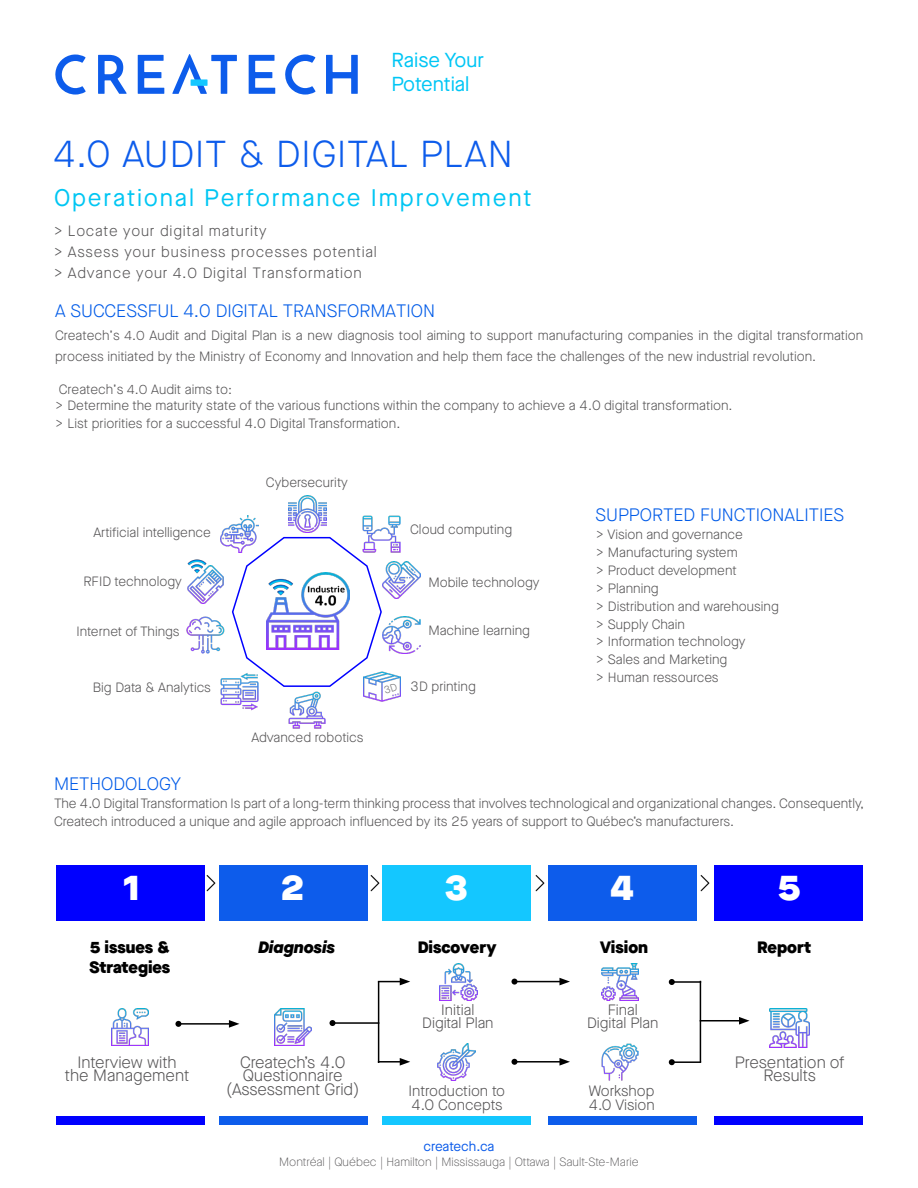
<style>
.page{position:relative;width:918px;height:1188px;background:#fff}
.page>*{position:absolute;margin:0;border:0;box-sizing:border-box;transform-origin:0 0}
.t1{font:300 37.5px "Maison Neue";letter-spacing:.025em;color:#0d5ceb}
.t2{font:900 36px "Maison Neue";color:#fff}
.t3{font:24px "Maison Neue";letter-spacing:.075em;color:#00c6f3}
.t4{font:20.25px "Maison Neue";color:#00c6f5}
.t5{font:20.1px/24px "Maison Neue";color:#14c7ff}
.t6{font:300 18px "Maison Neue";color:#005be8}
.t7{font:300 16.5px/13.5px "Maison Neue";color:#555455}
.t8{font:900 16.5px "Maison Neue";color:#000}
.t9{font:italic 900 16.5px "Maison Neue";color:#000}
.t10{font:300 15px "Maison Neue";letter-spacing:.05em;color:#555455}
.t11{font:300 15px "Maison Neue";color:#555455}
.t12{font:300 13.5px/18px "Maison Neue";color:#555455}
.t13{font:13.5px "Maison Neue";letter-spacing:-.01em;color:#0c5cea}
.t14{font:100 12px "Maison Neue";color:#555455}
</style>
<div class="page">
<svg style="left:285px;top:55px;width:31px;height:40px"></svg>
<svg style="left:55px;top:55px;width:31px;height:40px"></svg>
<svg style="left:98px;top:55px;width:29px;height:39px"></svg>
<svg style="left:249px;top:55px;width:26px;height:39px"></svg>
<svg style="left:326px;top:55px;width:32px;height:39px"></svg>
<svg style="left:138px;top:55px;width:26px;height:39px"></svg>
<svg style="left:172px;top:54px;width:65px;height:40px"></svg>
<div style="left:191px;top:79px;width:17px;height:7px;background:#14c7ff"></div>
<img style="left:363px;top:515px;width:37px;height:38px">
<img style="left:398px;top:561px;width:22px;height:38px">
<img style="left:288px;top:694px;width:38px;height:35px">
<img style="left:187px;top:616px;width:37px;height:37px">
<img style="left:398px;top:616px;width:22px;height:37px">
<img style="left:221px;top:678px;width:37px;height:32px">
<img style="left:289px;top:495px;width:37px;height:38px">
<img style="left:221px;top:515px;width:37px;height:32px">
<img style="left:187px;top:566px;width:37px;height:37px">
<img style="left:187px;top:559px;width:20px;height:15px">
<img style="left:363px;top:676px;width:38px;height:26px">
<div style="left:56px;top:865px;width:148px;height:260px;background:#00f"></div>
<div style="left:382px;top:865px;width:149px;height:260px;background:#14c7ff"></div>
<div style="left:714px;top:865px;width:149px;height:260px;background:#00f"></div>
<div style="left:219px;top:865px;width:148px;height:260px;background:#0d5ceb"></div>
<div style="left:548px;top:865px;width:149px;height:260px;background:#0d5ceb"></div>
<div style="left:55px;top:921px;width:150px;height:195px;background:#fff"></div>
<div style="left:218px;top:921px;width:157px;height:195px;background:#fff"></div>
<div style="left:382px;top:921px;width:150px;height:195px;background:#fff"></div>
<div style="left:547px;top:921px;width:154px;height:195px;background:#fff"></div>
<div style="left:705px;top:921px;width:158px;height:195px;background:#fff"></div>
<img style="left:204px;top:874px;width:12px;height:17px">
<img style="left:367px;top:874px;width:13px;height:17px">
<img style="left:535px;top:875px;width:10px;height:16px">
<img style="left:700px;top:875px;width:10px;height:16px">
<img style="left:111px;top:1008px;width:38px;height:38px">
<img style="left:274px;top:1008px;width:38px;height:38px">
<img style="left:440px;top:964px;width:37px;height:37px">
<img style="left:438px;top:1043px;width:37px;height:37px">
<img style="left:601px;top:964px;width:38px;height:37px">
<img style="left:770px;top:1008px;width:39px;height:40px">
<img style="left:601px;top:1043px;width:38px;height:37px">
<hr style="left:178px;top:1023px;width:53px;height:2px;background:#000">
<svg style="left:175px;top:1021px;width:6px;height:6px"></svg>
<svg style="left:229px;top:1020px;width:10px;height:8px"></svg>
<hr style="left:333px;top:1022px;width:46px;height:2px;background:#000">
<svg style="left:330px;top:1020px;width:6px;height:6px"></svg>
<hr style="left:378px;top:982px;width:1px;height:81px;background:#000">
<svg style="left:378px;top:978px;width:32px;height:7px"></svg>
<hr style="left:378px;top:1061px;width:24px;height:2px;background:#000">
<svg style="left:400px;top:1058px;width:10px;height:8px"></svg>
<hr style="left:514px;top:981px;width:48px;height:1px;background:#000">
<svg style="left:512px;top:979px;width:6px;height:6px"></svg>
<svg style="left:559px;top:978px;width:11px;height:7px"></svg>
<hr style="left:514px;top:1061px;width:48px;height:2px;background:#000">
<svg style="left:512px;top:1059px;width:6px;height:6px"></svg>
<svg style="left:559px;top:1058px;width:11px;height:8px"></svg>
<hr style="left:700px;top:1020px;width:41px;height:1px;background:#000">
<svg style="left:739px;top:1017px;width:11px;height:8px"></svg>
<hr style="left:700px;top:981px;width:1px;height:81px;background:#000">
<hr style="left:672px;top:1061px;width:29px;height:2px;background:#000">
<svg style="left:669px;top:1059px;width:6px;height:6px"></svg>
<hr style="left:672px;top:981px;width:29px;height:2px;background:#000">
<svg style="left:669px;top:979px;width:6px;height:6px"></svg>
<svg style="left:231px;top:536px;width:167px;height:158px"></svg>
<h3 class="t5" style="left:392px;top:50px;width:113px">Élevez votre potentiel</h3>
<p class="t4" style="left:391px;top:46px;width:94px">Raise Your</p>
<p class="t4" style="left:391px;top:70px;width:80px">Potential</p>
<p class="t1" style="left:54px;top:129px;width:460px">4.0 AUDIT &amp; DIGITAL PLAN</p>
<p class="t3" style="left:54px;top:182px;width:479px">Operational Performance Improvement</p>
<p class="t10" style="left:54px;top:221px;width:214px">&gt; Locate your digital maturity</p>
<p class="t10" style="left:54px;top:242px;width:324px">&gt; Assess your business processes potential</p>
<p class="t10" style="left:54px;top:263px;width:309px">&gt; Advance your 4.0 Digital Transformation</p>
<p class="t6" style="left:55px;top:299px;width:381px">A SUCCESSFUL 4.0 DIGITAL TRANSFORMATION</p>
<p class="t12" style="left:55px;top:325px;width:810px;line-height:21px">Createch’s 4.0 Audit and Digital Plan is a new diagnosis tool aiming to support manufacturing companies in the digital transformation process initiated by the Ministry of Economy and Innovation and help them face the challenges of the new industrial revolution.</p>
<p class="t12" style="left:59px;top:380px;width:175px">Createch’s 4.0 Audit aims to:</p>
<p class="t12" style="left:55px;top:396px;width:679px">&gt; Determine the maturity state of the various functions within the company to achieve a 4.0 digital transformation. &gt; List priorities for a successful 4.0 Digital Transformation.</p>
<p class="t12" style="left:93px;top:523px;width:119px">Artificial intelligence</p>
<p class="t12" style="left:83px;top:572px;width:100px">RFID technology</p>
<p class="t12" style="left:76px;top:623px;width:105px">Internet of Things</p>
<p class="t12" style="left:93px;top:679px;width:120px">Big Data &amp; Analytics</p>
<p class="t12" style="left:266px;top:474px;width:84px">Cybersecurity</p>
<p class="t12" style="left:251px;top:729px;width:113px">Advanced robotics</p>
<p class="t12" style="left:410px;top:520px;width:103px">Cloud computing</p>
<p class="t12" style="left:428px;top:573px;width:113px">Mobile technology</p>
<p class="t12" style="left:428px;top:621px;width:103px">Machine learning</p>
<p class="t12" style="left:410px;top:677px;width:67px">3D printing</p>
<p class="t6" style="left:596px;top:503px;width:250px">SUPPORTED FUNCTIONALITIES</p>
<p class="t12" style="left:596px;top:525px;width:149px">&gt; Vision and governance</p>
<p class="t12" style="left:596px;top:543px;width:144px">&gt; Manufacturing system</p>
<p class="t12" style="left:596px;top:561px;width:143px">&gt; Product development</p>
<p class="t12" style="left:596px;top:579px;width:65px">&gt; Planning</p>
<p class="t12" style="left:596px;top:597px;width:185px">&gt; Distribution and warehousing</p>
<p class="t12" style="left:596px;top:615px;width:91px">&gt; Supply Chain</p>
<p class="t12" style="left:596px;top:633px;width:151px">&gt; Information technology</p>
<p class="t12" style="left:596px;top:651px;width:133px">&gt; Sales and Marketing</p>
<p class="t12" style="left:596px;top:669px;width:125px">&gt; Human ressources</p>
<p class="t6" style="left:54px;top:772px;width:128px">METHODOLOGY</p>
<p class="t12" style="left:54px;top:794px;width:812px">The 4.0 Digital Transformation Is part of a long-term thinking process that involves technological and organizational changes. Consequently,<br>Createch introduced a unique and agile approach influenced by its 25 years of support to Québec’s manufacturers.</p>
<p class="t2" style="left:124px;top:860px;width:18px">1</p>
<p class="t2" style="left:281px;top:860px;width:24px">2</p>
<p class="t2" style="left:445px;top:860px;width:25px">3</p>
<p class="t2" style="left:611px;top:860px;width:24px">4</p>
<p class="t2" style="left:778px;top:860px;width:24px">5</p>
<p class="t8" style="left:90px;top:935px;width:81px">5 issues &amp;</p>
<p class="t8" style="left:90px;top:955px;width:82px">Strategies</p>
<p class="t7" style="left:78px;top:1055px;width:101px">Interview with</p>
<p class="t7" style="left:65px;top:1069px;width:126px">the Management</p>
<p class="t9" style="left:258px;top:935px;width:79px">Diagnosis</p>
<p class="t8" style="left:418px;top:935px;width:80px">Discovery</p>
<p class="t8" style="left:600px;top:935px;width:50px">Vision</p>
<p class="t8" style="left:757px;top:935px;width:56px">Report</p>
<p class="t7" style="left:240px;top:1055px;width:107px">Createch’s 4.0<br>Questionnaire</p>
<p class="t7" style="left:226px;top:1082px;width:135px">(Assessment Grid)</p>
<p class="t10" style="left:441px;top:1000px;width:35px">Initial</p>
<p class="t11" style="left:422px;top:1013px;width:73px">Digital Plan</p>
<p class="t11" style="left:409px;top:1082px;width:98px">Introduction to</p>
<p class="t11" style="left:411px;top:1095px;width:93px">4.0 Concepts</p>
<p class="t10" style="left:608px;top:1000px;width:32px">Final</p>
<p class="t11" style="left:587px;top:1013px;width:73px">Digital Plan</p>
<p class="t11" style="left:589px;top:1082px;width:67px">Workshop</p>
<p class="t10" style="left:588px;top:1095px;width:68px">4.0 Vision</p>
<p class="t13" style="left:423px;top:1137px;width:73px">createch.ca</p>
<p class="t14" style="left:279px;top:1154px;width:361px">Montréal | Québec | Hamilton | Mississauga | Ottawa | Sault-Ste-Marie</p>
<p class="t7" style="left:735px;top:1055px;width:111px;text-align:center">Presentation of<br>Results</p>
</div>
